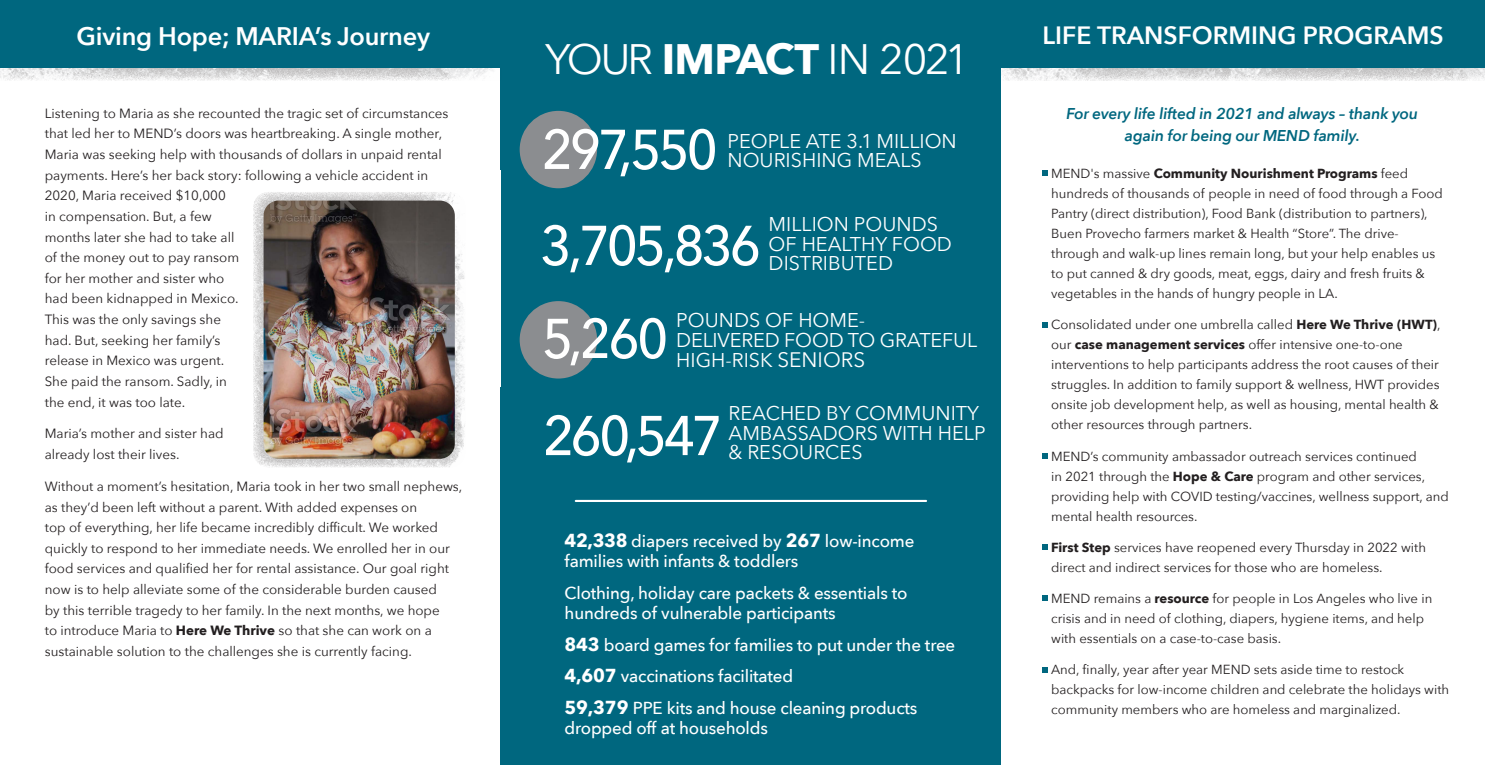
<style>
.page{position:relative;width:1485px;height:765px;background:#fff}
.page>*{position:absolute;margin:0;border:0;box-sizing:border-box;transform-origin:0 0}
.t1{font:500 55.38px "Avenir Next";letter-spacing:-.06em;color:#fff;scale:.95 1}
.t2{font:42.5px "Avenir Next";letter-spacing:-.06em;color:#fff}
.t3{font:600 25.38px "Avenir Next";letter-spacing:-.01em;color:#fff}
.t4{font:600 25px "Avenir Next";color:#fff}
.t5{font:19.88px/19.6px "Avenir Next";color:#fff}
.t6{font:500 17.25px/20px "Avenir Next";letter-spacing:-.01em;color:#fff}
.t7{font:italic 600 15.62px/21.9px "Avenir Next";letter-spacing:-.01em;color:#00677f;text-align:center}
.t8{font:13.38px/20.6px "Avenir Next";color:#231f20}
.t9{font:13.12px/20px "Avenir Next";color:#231f20}
.s1{font-weight:700}
.s2{font-size:21px}
.s3{font-weight:700;font-size:18.75px}
</style>
<div class="page">
<img style="left:1001px;top:68px;width:484px;height:12px">
<div style="left:1000px;top:0;width:485px;height:68px;background:#00677f"></div>
<div style="left:501px;top:0;width:500px;height:765px;background:#00677f"></div>
<div style="left:520px;top:111px;width:77px;height:77px;background:#8b8d90;border-radius:50%"></div>
<div style="left:520px;top:301px;width:77px;height:78px;background:#8b8d90;border-radius:50%"></div>
<img style="left:0;top:68px;width:501px;height:12px">
<div style="left:0;top:0;width:507px;height:68px;background:#00677f"></div>
<svg style="left:1042px;top:171px;width:6px;height:5px"></svg>
<svg style="left:1042px;top:322px;width:6px;height:5px"></svg>
<svg style="left:1042px;top:453px;width:6px;height:6px"></svg>
<svg style="left:1042px;top:544px;width:6px;height:6px"></svg>
<svg style="left:1042px;top:596px;width:6px;height:5px"></svg>
<svg style="left:1042px;top:667px;width:6px;height:5px"></svg>
<hr style="left:576px;top:500px;width:350px;height:2px;background:#fff">
<img style="left:253px;top:192px;width:212px;height:276px">
<img style="left:264px;top:201px;width:191px;height:258px">
<p class="t3" style="left:77px;top:14px;width:355px">Giving Hope; MARIA’s Journey</p>
<p class="t8" style="left:45px;top:102px;width:405px">Listening to Maria as she recounted the tragic set of circumstances that led her to MEND’s doors was heartbreaking. A single mother, Maria was seeking help with thousands of dollars in unpaid rental payments. Here’s her back story: following a vehicle accident in 2020, Maria received $10,000<br>in compensation. But, a few<br>months later she had to take all<br>of the money out to pay ransom<br>for her mother and sister who<br>had been kidnapped in Mexico.<br>This was the only savings she<br>had. But, seeking her family’s<br>release in Mexico was urgent.<br>She paid the ransom. Sadly, in<br>the end, it was too late.</p>
<p class="t8" style="left:45px;top:423px;width:180px">Maria’s mother and sister had already lost their lives.</p>
<p class="t8" style="left:45px;top:475px;width:419px">Without a moment’s hesitation, Maria took in her two small nephews, as they’d been left without a parent. With added expenses on<br>top of everything, her life became incredibly difficult. We worked quickly to respond to her immediate needs. We enrolled her in our food services and qualified her for rental assistance. Our goal right now is to help alleviate some of the considerable burden caused<br>by this terrible tragedy to her family. In the next months, we hope<br>to introduce Maria to <span class="s1">Here We Thrive</span> so that she can work on a sustainable solution to the challenges she is currently facing.</p>
<p class="t2" style="left:545px;top:23px;width:426px">YOUR <span class="s1">IMPACT</span> IN 2021</p>
<p class="t1" style="left:542px;top:103px;width:187px">297,550</p>
<p class="t5" style="left:728px;top:130px;width:231px">PEOPLE ATE 3.1 MILLION<br>NOURISHING MEALS</p>
<p class="t1" style="left:540px;top:199px;width:234px">3,705,836</p>
<p class="t5" style="left:769px;top:213px;width:185px">MILLION POUNDS<br>OF HEALTHY FOOD</p>
<p class="t5" style="left:769px;top:253px;width:126px">DISTRIBUTED</p>
<p class="t1" style="left:542px;top:292px;width:134px">5,260</p>
<p class="t5" style="left:676px;top:310px;width:191px">POUNDS OF HOME-</p>
<p class="t5" style="left:676px;top:329px;width:302px;line-height:20.4px">DELIVERED FOOD TO GRATEFUL<br>HIGH-RISK <span class="s2">SENIORS</span></p>
<p class="t1" style="left:543px;top:389px;width:191px">260,547</p>
<p class="t5" style="left:728px;top:403px;width:259px">REACHED BY COMMUNITY<br>AMBASSADORS WITH HELP</p>
<p class="t5" style="left:728px;top:442px;width:136px">&amp; RESOURCES</p>
<p class="t6" style="left:565px;top:531px;width:351px"><span class="s3">42,338</span> diapers received by <span class="s3">267</span> low-income families with infants &amp; toddlers</p>
<p class="t6" style="left:565px;top:582px;width:344px">Clothing, holiday care packets &amp; essentials to hundreds of vulnerable participants</p>
<p class="t6" style="left:565px;top:634px;width:392px"><span class="s3">843</span> board games for families to put under the tree</p>
<p class="t6" style="left:565px;top:666px;width:230px"><span class="s3">4,607</span> vaccinations facilitated</p>
<p class="t6" style="left:565px;top:697px;width:354px"><span class="s3">59,379</span> PPE kits and house cleaning products dropped off at households</p>
<p class="t4" style="left:1043px;top:14px;width:403px">LIFE TRANSFORMING PROGRAMS</p>
<p class="t7" style="left:1067px;top:102px;width:354px">For every life lifted in 2021 and always – thank you again for being our MEND family.</p>
<p class="t9" style="left:1051px;top:163px;width:393px">MEND's massive <span class="s1">Community Nourishment Programs</span> feed hundreds of thousands of people in need of food through a Food Pantry (direct distribution), Food Bank (distribution to partners), Buen Provecho farmers market &amp; Health “Store”. The drive&shy;through and walk-up lines remain long, but your help enables us to put canned &amp; dry goods, meat, eggs, dairy and fresh fruits &amp; vegetables in the hands of hungry people in LA.</p>
<p class="t9" style="left:1051px;top:314px;width:391px">Consolidated under one umbrella called <span class="s1">Here We Thrive (HWT)</span>, our <span class="s1">case management services</span> offer intensive one-to-one interventions to help participants address the root causes of their struggles. In addition to family support &amp; wellness, HWT provides onsite job development help, as well as housing, mental health &amp; other resources through partners.</p>
<p class="t9" style="left:1051px;top:445px;width:399px">MEND’s community ambassador outreach services continued<br>in 2021 through the <span class="s1">Hope &amp; Care</span> program and other services, providing help with COVID testing/vaccines, wellness support, and mental health resources.</p>
<p class="t9" style="left:1051px;top:537px;width:376px"><span class="s1">First Step</span> services have reopened every Thursday in 2022 with direct and indirect services for those who are homeless.</p>
<p class="t9" style="left:1051px;top:588px;width:383px">MEND remains a <span class="s1">resource</span> for people in Los Angeles who live in crisis and in need of clothing, diapers, hygiene items, and help with essentials on a case-to-case basis.</p>
<p class="t9" style="left:1051px;top:659px;width:400px">And, finally, year after year MEND sets aside time to restock backpacks for low-income children and celebrate the holidays with community members who are homeless and marginalized.</p>
</div>
